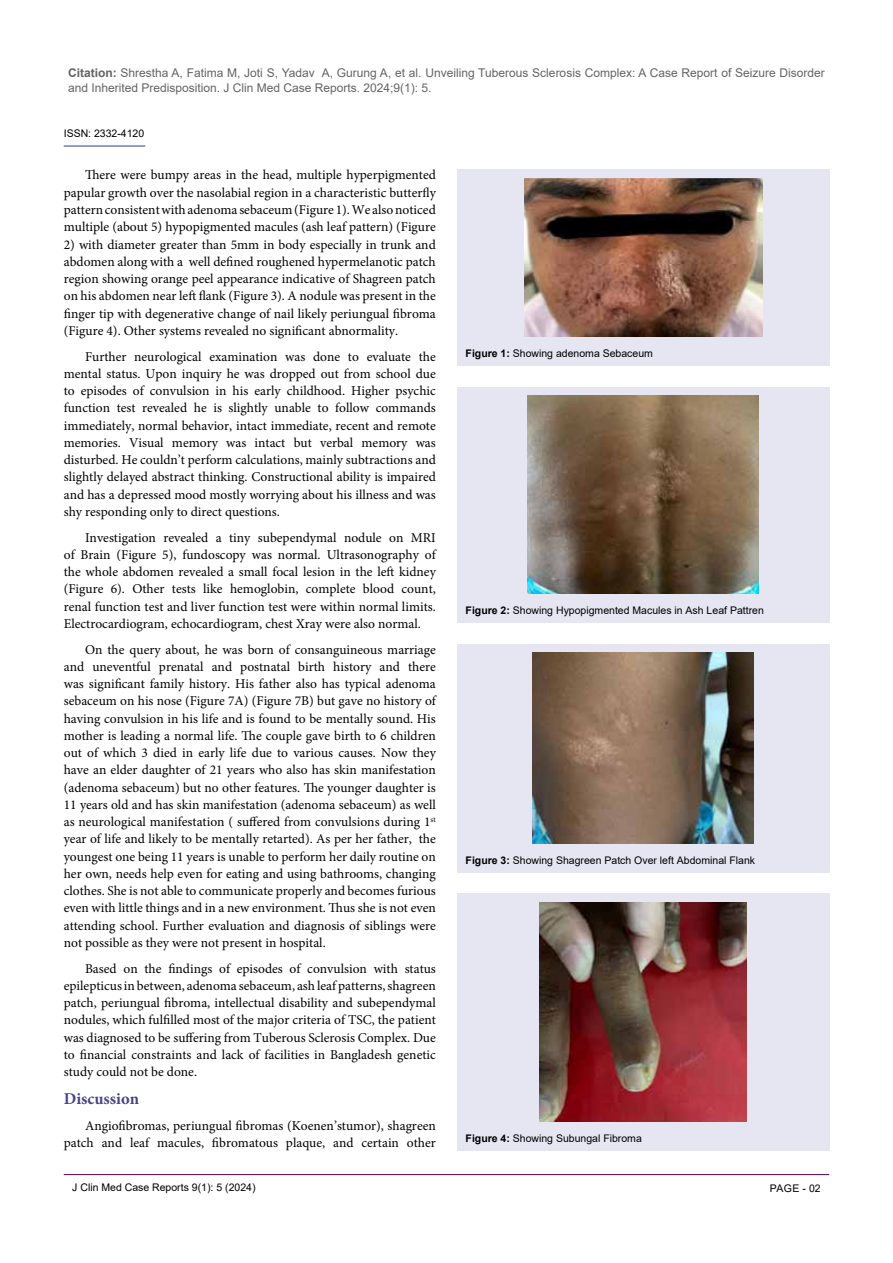
<style>
.page{position:relative;width:893px;height:1263px;background:#fff}
.page>*{position:absolute;margin:0;border:0;box-sizing:border-box;transform-origin:0 0}
.t1{font:700 16.5px "Minion Pro";color:#484385}
.t2{font:13.5px/17.2px "Minion Pro";color:#000;text-align:justify}
.t3{font:12px/15px "Arial";color:#636466}
.t4{font:10.5px "Arial";color:#000}
.s1{font-weight:700}
</style>
<div class="page">
<hr style="left:64px;top:1174px;width:765px;height:1px;background:#570054">
<hr style="left:64px;top:146px;width:81px;height:1px;background:#25408f">
<div style="left:457px;top:170px;width:372px;height:196px;background:#e6e6f2"></div>
<img style="left:524px;top:178px;width:238px;height:158px">
<div style="left:457px;top:387px;width:372px;height:236px;background:#e6e6f2"></div>
<img style="left:528px;top:396px;width:231px;height:197px">
<div style="left:457px;top:644px;width:372px;height:229px;background:#e6e6f2"></div>
<img style="left:533px;top:652px;width:220px;height:191px">
<div style="left:457px;top:894px;width:372px;height:257px;background:#e6e6f2"></div>
<img style="left:539px;top:902px;width:208px;height:219px">
<p class="t3" style="left:68px;top:65px;width:758px"><span class="s1">Citation:</span> Shrestha A, Fatima M, Joti S, Yadav A, Gurung A, et al. Unveiling Tuberous Sclerosis Complex: A Case Report of Seizure Disorder and Inherited Predisposition. J Clin Med Case Reports. 2024;9(1): 5.</p>
<p class="t4" style="left:64px;top:126px;width:82px">ISSN: 2332-4120</p>
<p class="t2" style="left:64px;top:167px;width:374px;text-indent:21px">There were bumpy areas in the head, multiple hyperpigmented papular growth over the nasolabial region in a characteristic butterfly pattern consistent with adenoma sebaceum (Figure 1). We also noticed multiple (about 5) hypopigmented macules (ash leaf pattern) (Figure</p>
<p class="t2" style="left:64px;top:236px;width:374px">2) with diameter greater than 5mm in body especially in trunk and abdomen along with a well defined roughened hypermelanotic patch region showing orange peel appearance indicative of Shagreen patch on his abdomen near left flank (Figure 3). A nodule was present in the finger tip with degenerative change of nail likely periungual fibroma (Figure 4). Other systems revealed no significant abnormality.</p>
<p class="t2" style="left:64px;top:348px;width:374px;text-indent:21px">Further neurological examination was done to evaluate the mental status. Upon inquiry he was dropped out from school due to episodes of convulsion in his early childhood. Higher psychic function test revealed he is slightly unable to follow commands immediately, normal behavior, intact immediate, recent and remote memories. Visual memory was intact but verbal memory was disturbed. He couldn’t perform calculations, mainly subtractions and slightly delayed abstract thinking. Constructional ability is impaired and has a depressed mood mostly worrying about his illness and was shy responding only to direct questions.</p>
<p class="t2" style="left:64px;top:529px;width:374px;text-indent:21px">Investigation revealed a tiny subependymal nodule on MRI of Brain (Figure 5), fundoscopy was normal. Ultrasonography of the whole abdomen revealed a small focal lesion in the left kidney (Figure 6). Other tests like hemoglobin, complete blood count, renal function test and liver function test were within normal limits.<br>Electrocardiogram, echocardiogram, chest Xray were also normal.</p>
<p class="t2" style="left:64px;top:641px;width:374px;text-indent:21px">On the query about, he was born of consanguineous marriage and uneventful prenatal and postnatal birth history and there was significant family history. His father also has typical adenoma sebaceum on his nose (Figure 7A) (Figure 7B) but gave no history of having convulsion in his life and is found to be mentally sound. His mother is leading a normal life. The couple gave birth to 6 children out of which 3 died in early life due to various causes. Now they have an elder daughter of 21 years who also has skin manifestation (adenoma sebaceum) but no other features. The younger daughter is 11 years old and has skin manifestation (adenoma sebaceum) as well as neurological manifestation ( suffered from convulsions during 1<sup>st </sup>year of life and likely to be mentally retarted). As per her father, the youngest one being 11 years is unable to perform her daily routine on her own, needs help even for eating and using bathrooms, changing clothes. She is not able to communicate properly and becomes furious even with little things and in a new environment. Thus she is not even attending school. Further evaluation and diagnosis of siblings were not possible as they were not present in hospital.</p>
<p class="t2" style="left:64px;top:960px;width:374px;text-indent:21px">Based on the findings of episodes of convulsion with status epilepticus in between, adenoma sebaceum, ash leaf patterns, shagreen patch, periungual fibroma, intellectual disability and subependymal nodules, which fulfilled most of the major criteria of TSC, the patient was diagnosed to be suffering from Tuberous Sclerosis Complex. Due to financial constraints and lack of facilities in Bangladesh genetic study could not be done.</p>
<p class="t1" style="left:64px;top:1087px;width:77px">Discussion</p>
<p class="t2" style="left:64px;top:1117px;width:374px;text-align:right">Angiofibromas, periungual fibromas (Koenen’stumor), shagreen patch and leaf macules, fibromatous plaque, and certain other</p>
<p class="t4" style="left:466px;top:346px;width:189px"><span class="s1">Figure 1:</span> Showing adenoma Sebaceum</p>
<p class="t4" style="left:466px;top:603px;width:300px"><span class="s1">Figure 2:</span> Showing Hypopigmented Macules in Ash Leaf Pattren</p>
<p class="t4" style="left:466px;top:853px;width:291px"><span class="s1">Figure 3:</span> Showing Shagreen Patch Over left Abdominal Flank</p>
<p class="t4" style="left:466px;top:1131px;width:178px"><span class="s1">Figure 4:</span> Showing Subungal Fibroma</p>
<p class="t4" style="left:72px;top:1180px;width:185px">J Clin Med Case Reports 9(1): 5 (2024)</p>
<p class="t4" style="left:770px;top:1181px;width:16px">Page</p>
<p class="t4" style="left:803px;top:1181px;width:20px">- 02</p>
</div>
